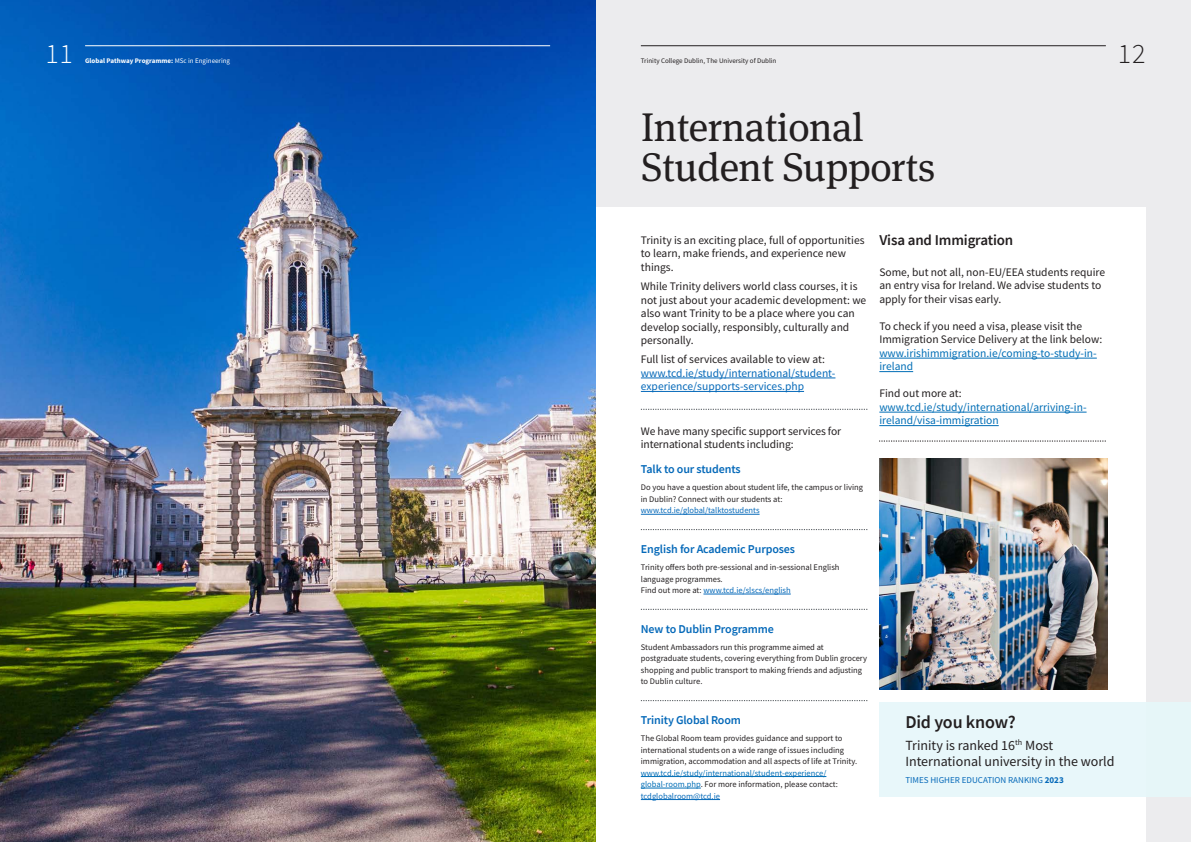
<style>
.page{position:relative;width:1191px;height:842px;background:#fff}
.page>*{position:absolute;margin:0;border:0;box-sizing:border-box;transform-origin:0 0}
._1__Heading_Meta_Ser{font:40px/40px "Meta Serif Pro";letter-spacing:-.01em;color:#231f20}
.t1{font:300 28px "Source Sans Pro";color:#fff}
.t2{font:300 28px "Source Sans Pro";color:#231f20}
.Source_Sans_Semibold{font:600 18px "Source Sans Pro";letter-spacing:-.01em;color:#231f20}
._2__Small___Meta_Ser{font:600 15px "Source Sans Pro";letter-spacing:-.01em;color:#231f20}
.Meta_Serif_Book___14{font:14px/16px "Source Sans Pro";color:#231f20}
._2__Small___Meta_Ser-2{font:600 12px "Source Sans Pro";letter-spacing:-.01em;color:#0569b9}
._1__Medium___Source{font:600 12px "Source Sans Pro";letter-spacing:-.01em;color:#0569b9}
._1__Medium___Meta_Se{font:11.5px/13.5px "Source Sans Pro";color:#231f20}
._2__Small___Meta_Ser-3{font:11.5px/13.5px "Source Sans Pro";color:#231f20}
._1__Medium___Meta_Se-2{font:11.5px/13.5px "Source Sans Pro";color:#0569b9}
._2__Small___Meta_Ser-4{font:11.5px/13.5px "Source Sans Pro";color:#006eb6}
._2__Text_Caption___S{font:9px "Source Sans Pro";color:#0569b9}
._2__Small___Meta_Ser-5{font:8.5px/11.5px "Source Sans Pro";color:#231f20}
._2__Small___Meta_Ser-6{font:8.5px/11.5px "Source Sans Pro";color:#006eb6}
._2__Small___Meta_Ser-7{font:8.5px "Source Sans Pro";color:#0569b9}
.t3{font:7px "Source Sans Pro";color:#231f20}
.t4{font:700 7px "Source Sans Pro";color:#fff}
.s1{font-weight:400}
.s2{color:#231f20}
.s3{color:#0569b9}
.s4{color:#006eb6}
.s5{font-weight:700}
</style>
<div class="page">
<div style="left:595px;top:0;width:596px;height:842px;background:#ececee"></div>
<div style="left:596px;top:207px;width:549px;height:635px;background:#fff"></div>
<hr style="left:641px;top:378px;width:194px;height:1px;background:#0569b9">
<hr style="left:641px;top:391px;width:163px;height:1px;background:#0569b9">
<svg style="left:641px;top:409px;width:226px;height:1px"></svg>
<hr style="left:641px;top:514px;width:118px;height:1px;background:#0569b9">
<svg style="left:641px;top:529px;width:226px;height:1px"></svg>
<hr style="left:703px;top:594px;width:87px;height:1px;background:#0569b9">
<svg style="left:641px;top:609px;width:226px;height:1px"></svg>
<svg style="left:641px;top:700px;width:226px;height:1px"></svg>
<hr style="left:641px;top:776px;width:185px;height:1px;background:#006eb6">
<hr style="left:641px;top:788px;width:60px;height:1px;background:#006eb6">
<hr style="left:641px;top:799px;width:79px;height:1px;background:#0569b9">
<hr style="left:879px;top:358px;width:217px;height:1px;background:#006eb6">
<hr style="left:879px;top:371px;width:34px;height:1px;background:#006eb6">
<hr style="left:879px;top:412px;width:207px;height:1px;background:#006eb6">
<hr style="left:879px;top:425px;width:119px;height:1px;background:#006eb6">
<svg style="left:879px;top:441px;width:226px;height:1px"></svg>
<img style="left:0;top:0;width:595px;height:842px">
<div style="left:879px;top:702px;width:312px;height:95px;background:#e6f7fa"></div>
<img style="left:879px;top:459px;width:228px;height:230px">
<hr style="left:641px;top:45px;width:464px;height:1px;background:#231f20">
<hr style="left:85px;top:45px;width:465px;height:1px;background:#fff">
<h2 class="t1" style="left:45px;top:37px;width:29px">11</h2>
<p class="t4" style="left:85px;top:56px;width:146px">Global Pathway Programme: <span class="s1">MSc in Engineering</span></p>
<p class="t3" style="left:641px;top:57px;width:137px">Trinity College Dublin, The University of Dublin</p>
<h2 class="t2" style="left:1118px;top:37px;width:29px">12</h2>
<p class="_1__Heading_Meta_Ser" style="left:641px;top:105px;width:296px">International<br>Student Supports</p>
<p class="_1__Medium___Meta_Se" style="left:641px;top:233px;width:225px">Trinity is an exciting place, full of opportunities to learn, make friends, and experience new things.</p>
<p class="_1__Medium___Meta_Se" style="left:641px;top:279px;width:227px">While Trinity delivers world class courses, it is not just about your academic development: we also want Trinity to be a place where you can develop socially, responsibly, culturally and personally.</p>
<p class="_1__Medium___Meta_Se" style="left:641px;top:353px;width:186px">Full list of services available to view at:</p>
<p class="_1__Medium___Meta_Se-2" style="left:641px;top:366px;width:196px">www.tcd.ie/study/international/student&shy;experience/supports-services.php</p>
<p class="_1__Medium___Meta_Se" style="left:641px;top:424px;width:202px">We have many specific support services for international students including:</p>
<p class="_1__Medium___Source" style="left:641px;top:461px;width:101px">Talk to our students</p>
<p class="_2__Small___Meta_Ser-5" style="left:641px;top:482px;width:224px">Do you have a question about student life, the campus or living in Dublin? Connect with our students at:</p>
<p class="_2__Small___Meta_Ser-7" style="left:641px;top:505px;width:120px">www.tcd.ie/global/talktostudents</p>
<p class="_2__Small___Meta_Ser-2" style="left:641px;top:541px;width:156px">English for Academic Purposes</p>
<p class="_2__Small___Meta_Ser-5" style="left:641px;top:561px;width:200px">Trinity offers both pre-sessional and in-sessional English language programmes.</p>
<p class="_2__Small___Meta_Ser-7" style="left:641px;top:585px;width:151px"><span class="s2">Find out more at:</span> www.tcd.ie/slscs/english</p>
<p class="_1__Medium___Source" style="left:641px;top:621px;width:135px">New to Dublin Programme</p>
<p class="_2__Small___Meta_Ser-5" style="left:641px;top:641px;width:228px">Student Ambassadors run this programme aimed at postgraduate students, covering everything from Dublin grocery shopping and public transport to making friends and adjusting to Dublin culture.</p>
<p class="_2__Small___Meta_Ser-2" style="left:641px;top:712px;width:102px">Trinity Global Room</p>
<p class="_2__Small___Meta_Ser-5" style="left:641px;top:732px;width:218px">The Global Room team provides guidance and support to international students on a wide range of issues including immigration, accommodation and all aspects of life at Trinity.</p>
<p class="_2__Small___Meta_Ser-6" style="left:641px;top:767px;width:199px">www.tcd.ie/study/international/student-experience/ global-room.php<span class="s2">. For more information, please contact: </span><span class="s3">tcdglobalroom@tcd.ie</span></p>
<p class="_2__Small___Meta_Ser" style="left:879px;top:230px;width:135px">Visa and Immigration</p>
<p class="_2__Small___Meta_Ser-3" style="left:879px;top:265px;width:227px">Some, but not all, non-EU/EEA students require an entry visa for Ireland.We advise students to apply for their visas early.</p>
<p class="_2__Small___Meta_Ser-3" style="left:879px;top:319px;width:224px">To check if you need a visa, please visit the Immigration Service Delivery at the link below: <span class="s4">www.irishimmigration.ie/coming-to-study-in&shy;ireland</span></p>
<p class="_2__Small___Meta_Ser-3" style="left:879px;top:387px;width:84px">Find out more at:</p>
<p class="_2__Small___Meta_Ser-4" style="left:879px;top:400px;width:209px">www.tcd.ie/study/international/arriving-in&shy;ireland/visa-immigration</p>
<p class="Source_Sans_Semibold" style="left:905px;top:710px;width:112px">Did you know?</p>
<p class="Meta_Serif_Book___14" style="left:905px;top:737px;width:211px">Trinity is ranked 16<sup>th</sup> Most<br>International university in the world</p>
<p class="_2__Text_Caption___S" style="left:905px;top:774px;width:160px">TIMES HIGHER EDUCATION RANKING <span class="s5">2023</span></p>
</div>
